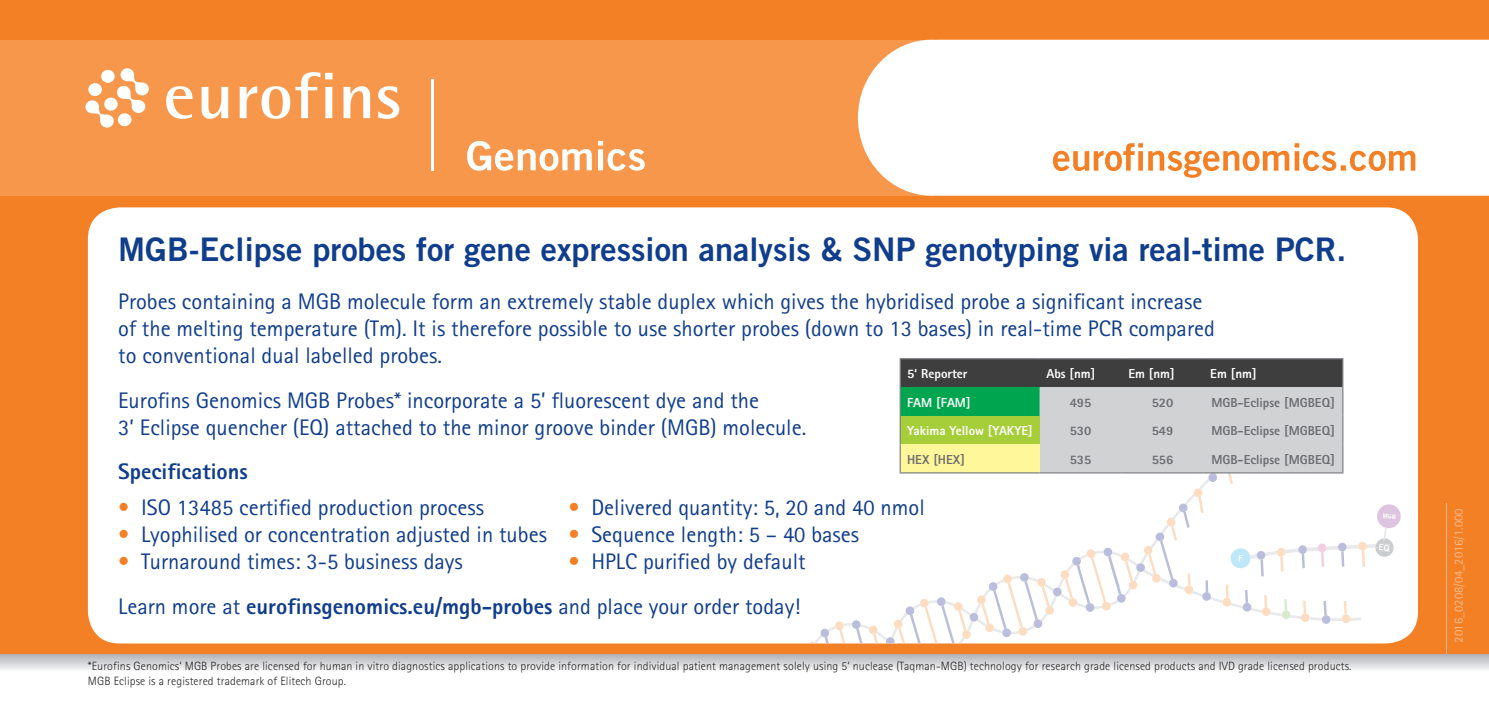
<style>
.page{position:relative;width:1489px;height:702px;background:#fff}
.page>*{position:absolute;margin:0;border:0;box-sizing:border-box;transform-origin:0 0}
.t1{font:32.5px "Trade Gothic Bold Two";color:#103d8c}
.t2{font:22.5px/27px "Rotis Sans Serif";color:#103d8c}
.t3{font:800 22.5px "Rotis Sans Serif";color:#103d8c}
.t4{font:800 13px "Rotis Sans Serif";color:#6c6d70}
.t5{font:800 13px "Rotis Sans Serif";color:#fff}
.t6{font:12.5px "Rotis Sans Serif";color:#fbbb88}
.t7{font:300 12px/15px "Rotis Sans Serif";letter-spacing:.01em;color:#231f20}
.s1{color:#f48026}
.s2{font-weight:800}
</style>
<div class="page">
<div style="left:0;top:0;width:1488px;height:661px;background:#f48026"></div>
<div style="left:88px;top:207px;width:1329px;height:436px;background:#fff;border-radius:32px"></div>
<hr style="left:1445px;top:504px;width:1px;height:157px;background:#fbbb88">
<div style="left:0;top:40px;width:1488px;height:156px;background:#f7974c"></div>
<svg style="left:0;top:654px;width:1488px;height:16px;background:#d1d2d4"></svg>
<div style="left:858px;top:40px;width:630px;height:156px;background:#fff"></div>
<svg style="left:85px;top:68px;width:64px;height:59px"></svg>
<div style="left:118px;top:113px;width:13px;height:13px;background:#fff;border-radius:50%"></div>
<div style="left:88px;top:83px;width:14px;height:13px;background:#fff;border-radius:50%"></div>
<div style="left:101px;top:70px;width:14px;height:13px;background:#fff;border-radius:50%"></div>
<svg style="left:166px;top:86px;width:26px;height:33px"></svg>
<svg style="left:201px;top:87px;width:27px;height:32px"></svg>
<svg style="left:240px;top:72px;width:80px;height:47px"></svg>
<div style="left:325px;top:73px;width:7px;height:6px;background:#fff"></div>
<div style="left:325px;top:87px;width:7px;height:31px;background:#fff"></div>
<svg style="left:343px;top:86px;width:27px;height:32px"></svg>
<svg style="left:378px;top:86px;width:21px;height:33px"></svg>
<hr style="left:431px;top:79px;width:2px;height:91px;background:#fff">
<svg style="left:467px;top:141px;width:124px;height:30px"></svg>
<svg style="left:598px;top:141px;width:47px;height:30px"></svg>
<svg style="left:1052px;top:143px;width:363px;height:35px;background:#fbd9be"></svg>
<hr style="left:899px;top:358px;width:140px;height:1px;background:#808285">
<hr style="left:1039px;top:358px;width:82px;height:1px;background:#808285">
<hr style="left:1121px;top:358px;width:82px;height:1px;background:#808285">
<hr style="left:1203px;top:358px;width:140px;height:1px;background:#808285">
<svg style="left:810px;top:359px;width:592px;height:284px"></svg>
<h1 class="t1" style="left:118px;top:229px;width:1229px">MGB-Eclipse probes for gene expression analysis &amp; SNP genotyping via real-time PCR.</h1>
<p class="t2" style="left:118px;top:288px;width:1098px">Probes containing a MGB molecule form an extremely stable duplex which gives the hybridised probe a significant increase of the melting temperature (Tm). It is therefore possible to use shorter probes (down to 13 bases) in real-time PCR compared to conventional dual labelled probes.</p>
<p class="t2" style="left:118px;top:386px;width:689px">Eurofins Genomics MGB Probes* incorporate a 5’ fluorescent dye and the<br>3’ Eclipse quencher (EQ) attached to the minor groove binder (MGB) molecule.</p>
<p class="t3" style="left:118px;top:457px;width:131px">Specifications</p>
<p class="t2" style="left:118px;top:494px;width:367px"><span class="s1">•</span> ISO 13485 certified production process</p>
<p class="t2" style="left:568px;top:494px;width:358px"><span class="s1">•</span> Delivered quantity: 5, 20 and 40 nmol</p>
<p class="t2" style="left:118px;top:521px;width:742px"><span class="s1">•</span> Lyophilised or concentration adjusted in tubes <span class="s1">•</span> Sequence length: 5 – 40 bases</p>
<p class="t2" style="left:118px;top:548px;width:346px"><span class="s1">•</span> Turnaround times: 3-5 business days</p>
<p class="t5" style="left:907px;top:365px;width:62px">5‘ Reporter</p>
<p class="t5" style="left:1046px;top:365px;width:50px">Abs [nm]</p>
<p class="t5" style="left:1128px;top:365px;width:48px">Em [nm]</p>
<p class="t5" style="left:1210px;top:365px;width:48px">Em [nm]</p>
<p class="t5" style="left:907px;top:394px;width:65px">FAM [FAM]</p>
<p class="t4" style="left:1069px;top:394px;width:23px">495</p>
<p class="t4" style="left:1151px;top:394px;width:23px">520</p>
<p class="t4" style="left:1211px;top:394px;width:125px">MGB-Eclipse [MGBEQ]</p>
<p class="t5" style="left:907px;top:422px;width:127px">Yakima Yellow [YAKYE]</p>
<p class="t4" style="left:1069px;top:422px;width:23px">530</p>
<p class="t4" style="left:1151px;top:422px;width:23px">549</p>
<p class="t4" style="left:1211px;top:422px;width:125px">MGB-Eclipse [MGBEQ]</p>
<p class="t4" style="left:907px;top:451px;width:59px">HEX [HEX]</p>
<p class="t4" style="left:1069px;top:451px;width:23px">535</p>
<p class="t4" style="left:1151px;top:451px;width:23px">556</p>
<p class="t4" style="left:1211px;top:451px;width:125px">MGB-Eclipse [MGBEQ]</p>
<p class="t2" style="left:118px;top:539px;width:688px;line-height:44.5px;text-align:right"><span class="s1">•</span> HPLC purified by default<br>Learn more at <span class="s2">eurofinsgenomics.eu/mgb-probes</span> and place your order today!</p>
<p class="t7" style="left:88px;top:658px;width:1264px">*Eurofins Genomics‘ MGB Probes are licensed for human in vitro diagnostics applications to provide information for individual patient management solely using 5‘ nuclease (Taqman-MGB) technology for research grade licensed products and IVD grade licensed products.<br>MGB Eclipse is a registered trademark of Elitech Group.</p>
<p class="t6" style="left:1450px;top:642px;width:135px;rotate:-90deg">2016_0208/04_2016/1.000</p>
</div>
